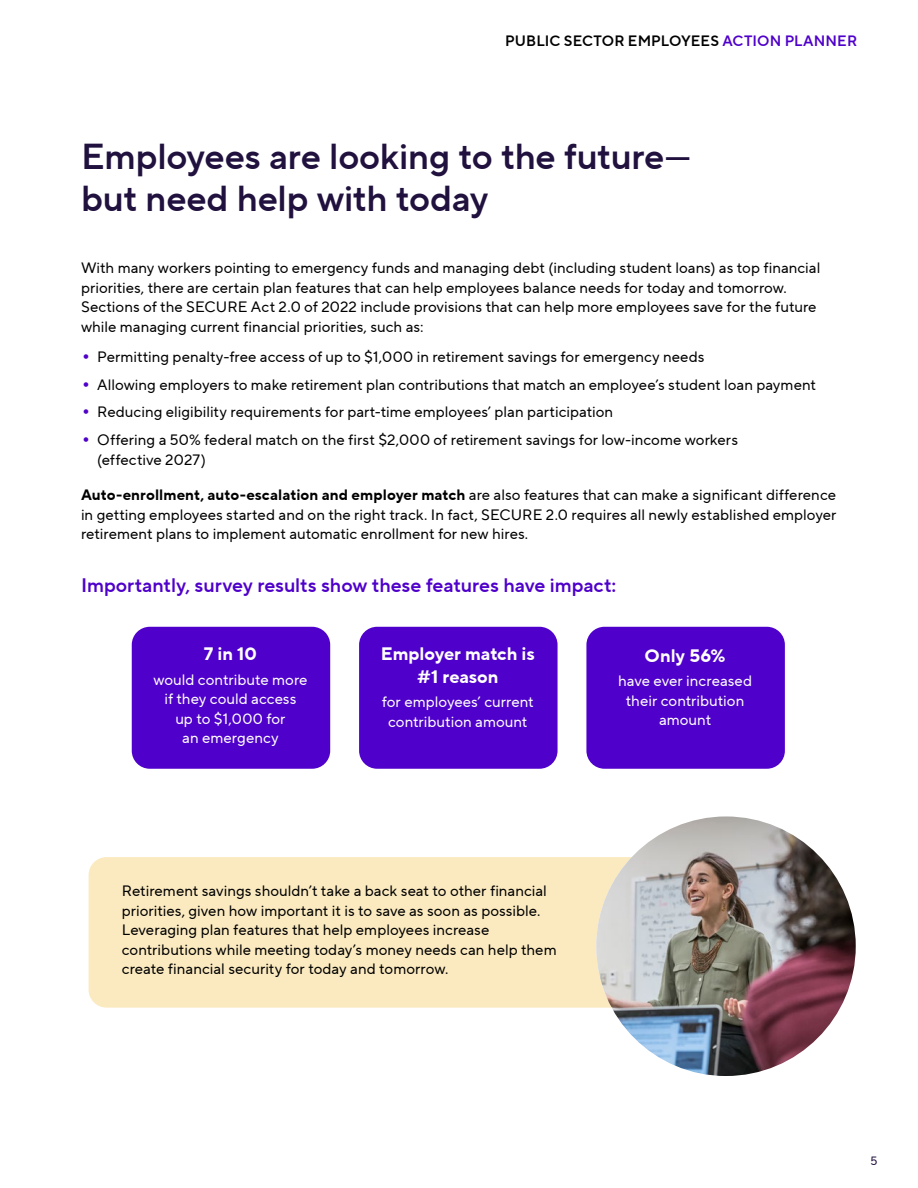
<style>
.page{position:relative;width:918px;height:1188px;background:#fff}
.page>*{position:absolute;margin:0;border:0;box-sizing:border-box;transform-origin:0 0}
.t1{font:36px/42px "TT Norms Pro Dm Bd";letter-spacing:-.005em;color:#20113e}
.t2{font:19.5px "TT Norms Pro Dm Bd";letter-spacing:-.005em;color:#4f00ca}
.t3{font:700 18px/22.5px "TT Norms Pro";color:#fff;text-align:center}
.t4{font:15px/19.5px "TT Norms Pro";color:#000}
.t5{font:15px/19.5px "TT Norms Pro";color:#fff;text-align:center}
.t6{font:15px "TT Norms Pro Dm Bd";letter-spacing:.005em;color:#000}
.t7{font:12px "TT Norms Pro";color:#20113e}
.s1{color:#4f00ca}
.s2{font-family:"TT Norms Pro"}
.s3{font-size:22.5px;color:#4f00ca}
.s4{font-weight:700}
</style>
<div class="page">
<div style="left:89px;top:857px;width:668px;height:151px;background:#fbeac0;border-radius:18px"></div>
<div style="left:132px;top:627px;width:198px;height:142px;background:#4f00ca;border-radius:18px"></div>
<div style="left:359px;top:627px;width:199px;height:142px;background:#4f00ca;border-radius:18px"></div>
<div style="left:586px;top:627px;width:199px;height:142px;background:#4f00ca;border-radius:18px"></div>
<img style="left:596px;top:816px;width:260px;height:260px;border-radius:130px">
<p class="t6" style="left:505px;top:30px;width:353px">PUBLIC SECTOR EMPLOYEES <span class="s1">ACTION PLANNER</span></p>
<h1 class="t1" style="left:81px;top:136px;width:611px">Employees are looking to the future<span class="s2">— </span>but need help with today</h1>
<p class="t4" style="left:81px;top:258px;width:741px">With many workers pointing to emergency funds and managing debt (including student loans) as top financial priorities, there are certain plan features that can help employees balance needs for today and tomorrow.<br>Sections of the SECURE Act 2.0 of 2022 include provisions that can help more employees save for the future while managing current financial priorities, such as:</p>
<p class="t4" style="left:81px;top:347px;width:625px"><span class="s3">•</span> Permitting penalty-free access of up to $1,000 in retirement savings for emergency needs</p>
<p class="t4" style="left:81px;top:375px;width:737px"><span class="s3">•</span> Allowing employers to make retirement plan contributions that match an employee’s student loan payment</p>
<p class="t4" style="left:81px;top:402px;width:534px"><span class="s3">•</span> Reducing eligibility requirements for part-time employees’ plan participation</p>
<p class="t4" style="left:97px;top:430px;width:642px;text-indent:-16px"><span class="s3">•</span> Offering a 50% federal match on the first $2,000 of retirement savings for low-income workers (effective 2027)</p>
<p class="t4" style="left:81px;top:485px;width:757px;text-align:justify"><span class="s4">Auto-enrollment, auto-escalation and employer match</span> are also features that can make a significant difference in getting employees started and on the right track. In fact, SECURE 2.0 requires all newly established employer retirement plans to implement automatic enrollment for new hires.</p>
<h2 class="t2" style="left:81px;top:571px;width:537px">Importantly, survey results show these features have impact:</h2>
<p class="t3" style="left:204px;top:643px;width:55px">7 in 10</p>
<p class="t5" style="left:153px;top:670px;width:156px">would contribute more if they could access<br>up to $1,000 for<br>an emergency</p>
<p class="t3" style="left:381px;top:643px;width:156px">Employer match is #1 reason</p>
<p class="t5" style="left:382px;top:692px;width:153px">for employees’ current contribution amount</p>
<p class="t4" style="left:122px;top:881px;width:436px">Retirement savings shouldn’t take a back seat to other financial priorities, given how important it is to save as soon as possible.<br>Leveraging plan features that help employees increase contributions while meeting today’s money needs can help them create financial security for today and tomorrow.</p>
<p class="t3" style="left:645px;top:644px;width:82px">Only 56%</p>
<p class="t5" style="left:618px;top:671px;width:135px">have ever increased their contribution amount</p>
<p class="t7" style="left:871px;top:1153px;width:8px">5</p>
</div>
